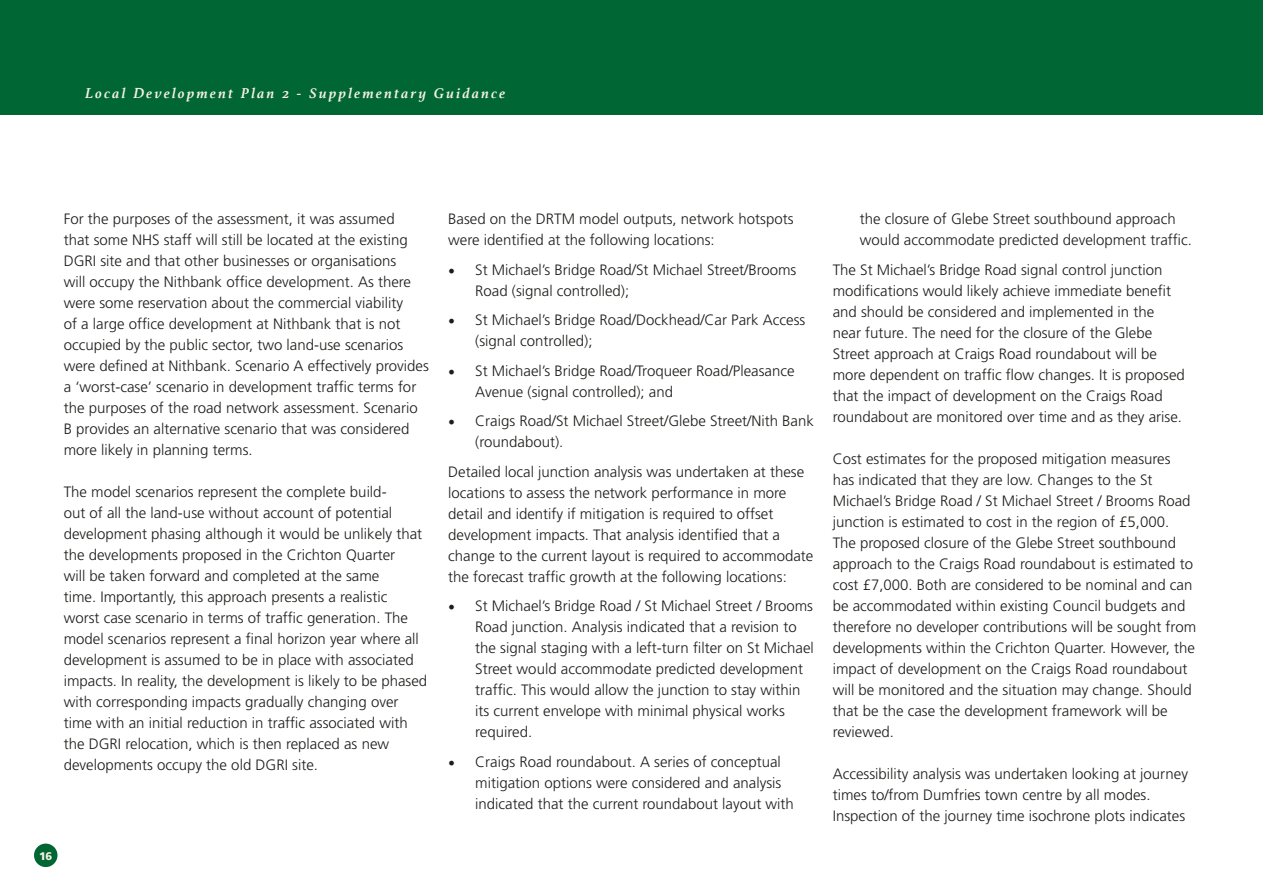
<style>
.page{position:relative;width:1263px;height:893px;background:#fff}
.page>*{position:absolute;margin:0;border:0;box-sizing:border-box;transform-origin:0 0}
.t1{font:300 15px/21px "Frutiger";color:#1d1d1b}
.t2{font:italic 700 15px "Athelas";letter-spacing:.15em;color:#f8f1e5}
.t3{font:900 11.1px "Frutiger";color:#f8f1e5}
.s1{font-family:"Minion Pro";font-weight:400;font-size:18px}
</style>
<div class="page">
<div style="left:0;top:0;width:1263px;height:115px;background:#006734"></div>
<div style="left:34px;top:844px;width:23px;height:23px;background:#006734;border-radius:50%"></div>
<p class="t2" style="left:85px;top:81px;width:422px">Local Development Plan 2 - Supplementary Guidance</p>
<p class="t1" style="left:64px;top:209px;width:367px">For the purposes of the assessment, it was assumed<br>that some NHS staff will still be located at the existing DGRI site and that other businesses or organisations<br>will occupy the Nithbank office development. As there were some reservation about the commercial viability<br>of a large office development at Nithbank that is not occupied by the public sector, two land-use scenarios were defined at Nithbank. Scenario A effectively provides a ‘worst-case’ scenario in development traffic terms for the purposes of the road network assessment. Scenario B provides an alternative scenario that was considered more likely in planning terms.</p>
<p class="t1" style="left:64px;top:482px;width:365px">The model scenarios represent the complete build-<br>out of all the land-use without account of potential development phasing although it would be unlikely that the developments proposed in the Crichton Quarter<br>will be taken forward and completed at the same<br>time. Importantly, this approach presents a realistic<br>worst case scenario in terms of traffic generation. The model scenarios represent a final horizon year where all development is assumed to be in place with associated impacts. In reality, the development is likely to be phased with corresponding impacts gradually changing over time with an initial reduction in traffic associated with the DGRI relocation, which is then replaced as new developments occupy the old DGRI site.</p>
<p class="t3" style="left:39px;top:849px;width:15px">16</p>
<p class="t1" style="left:448px;top:209px;width:347px">Based on the DRTM model outputs, network hotspots were identified at the following locations:</p>
<p class="t1" style="left:475px;top:259px;width:323px;text-indent:-27px"><span class="s1">•</span> St Michael’s Bridge Road/St Michael Street/Brooms<br>Road (signal controlled);</p>
<p class="t1" style="left:475px;top:310px;width:332px;text-indent:-27px"><span class="s1">•</span> St Michael’s Bridge Road/Dockhead/Car Park Access (signal controlled);</p>
<p class="t1" style="left:475px;top:360px;width:321px;text-indent:-27px"><span class="s1">•</span> St Michael’s Bridge Road/Troqueer Road/Pleasance<br>Avenue (signal controlled); and</p>
<p class="t1" style="left:475px;top:411px;width:340px;text-indent:-27px"><span class="s1">•</span> Craigs Road/St Michael Street/Glebe Street/Nith Bank (roundabout).</p>
<p class="t1" style="left:448px;top:461px;width:367px">Detailed local junction analysis was undertaken at these locations to assess the network performance in more detail and identify if mitigation is required to offset development impacts. That analysis identified that a change to the current layout is required to accommodate the forecast traffic growth at the following locations:</p>
<p class="t1" style="left:475px;top:596px;width:340px;text-indent:-27px"><span class="s1">•</span> St Michael’s Bridge Road / St Michael Street / Brooms Road junction. Analysis indicated that a revision to the signal staging with a left-turn filter on St Michael Street would accommodate predicted development traffic. This would allow the junction to stay within its current envelope with minimal physical works required.</p>
<p class="t1" style="left:475px;top:751px;width:320px;text-indent:-27px"><span class="s1">•</span> Craigs Road roundabout. A series of conceptual mitigation options were considered and analysis indicated that the current roundabout layout with</p>
<p class="t1" style="left:860px;top:209px;width:334px">the closure of Glebe Street southbound approach would accommodate predicted development traffic.</p>
<p class="t1" style="left:833px;top:259px;width:354px">The St Michael’s Bridge Road signal control junction modifications would likely achieve immediate benefit and should be considered and implemented in the near future. The need for the closure of the Glebe Street approach at Craigs Road roundabout will be more dependent on traffic flow changes. It is proposed that the impact of development on the Craigs Road roundabout are monitored over time and as they arise.</p>
<p class="t1" style="left:833px;top:448px;width:365px">Cost estimates for the proposed mitigation measures<br>has indicated that they are low. Changes to the St Michael’s Bridge Road / St Michael Street / Brooms Road junction is estimated to cost in the region of £5,000.<br>The proposed closure of the Glebe Street southbound approach to the Craigs Road roundabout is estimated to cost £7,000. Both are considered to be nominal and can be accommodated within existing Council budgets and therefore no developer contributions will be sought from developments within the Crichton Quarter. However, the impact of development on the Craigs Road roundabout will be monitored and the situation may change. Should that be the case the development framework will be reviewed.</p>
<p class="t1" style="left:833px;top:763px;width:357px">Accessibility analysis was undertaken looking at journey times to/from Dumfries town centre by all modes.<br>Inspection of the journey time isochrone plots indicates</p>
</div>
